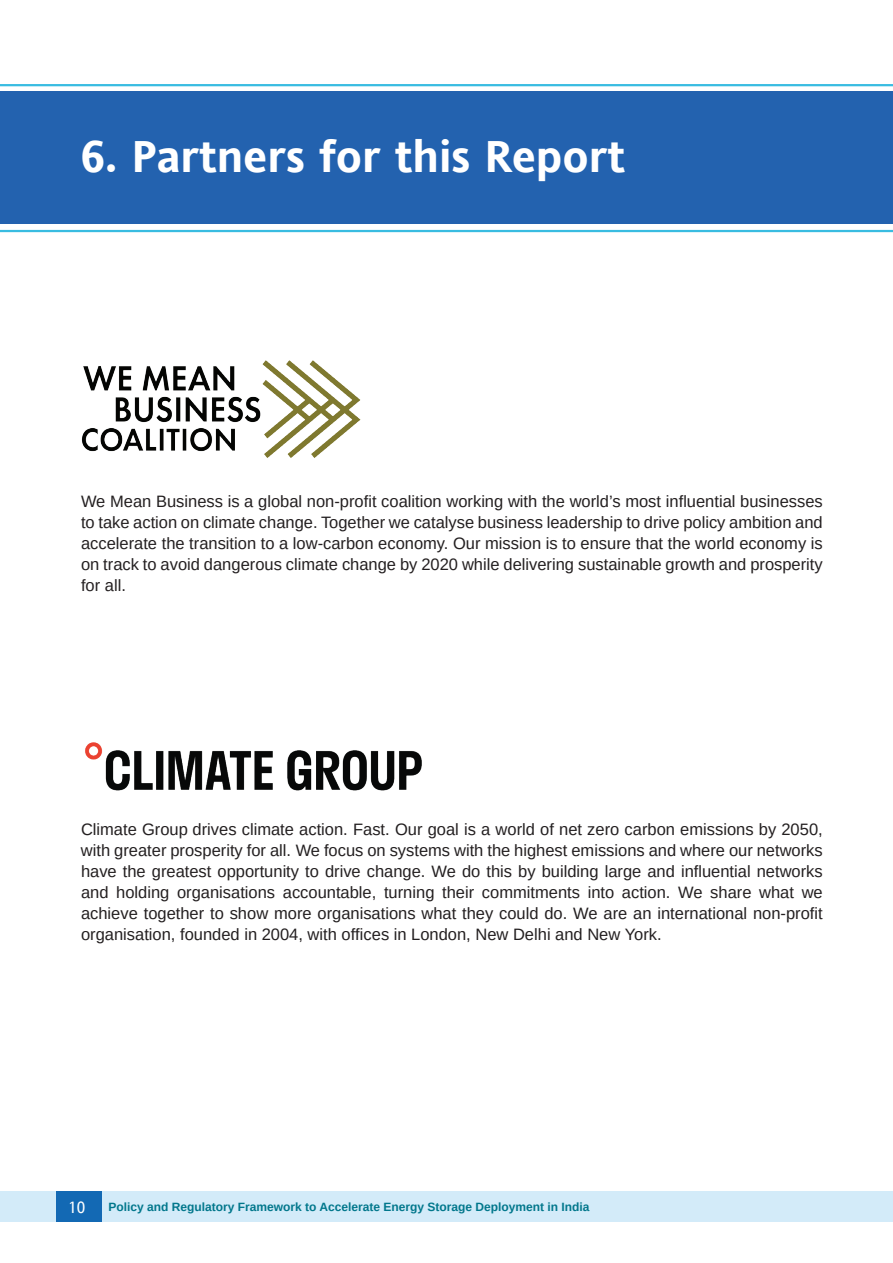
<style>
.page{position:relative;width:893px;height:1263px;background:#fff}
.page>*{position:absolute;margin:0;border:0;box-sizing:border-box;transform-origin:0 0}
.t1{font:700 45px "Andale Sans";color:#fff}
.t2{font:16.5px/21px "Arimo";color:#231f20;text-align:justify}
.t3{font:16.5px "Andale Sans";color:#fff}
.t4{font:700 12px "Arimo";color:#01778c}
</style>
<div class="page">
<div style="left:0;top:1191px;width:893px;height:31px;background:#d3ebf9"></div>
<div style="left:56px;top:1191px;width:45px;height:31px;background:#1369b4"></div>
<div style="left:0;top:92px;width:893px;height:132px;background:#2362af"></div>
<hr style="left:0;top:230px;width:893px;height:2px;background:#39bce1">
<hr style="left:0;top:84px;width:893px;height:2px;background:#39bce1">
<img style="left:81px;top:360px;width:280px;height:98px">
<img style="left:85px;top:742px;width:337px;height:49px">
<h1 class="t1" style="left:81px;top:125px;width:546px">6. Partners for this Report</h1>
<p class="t2" style="left:81px;top:491px;width:743px">We Mean Business is a global non-profit coalition working with the world’s most influential businesses to take action on climate change. Together we catalyse business leadership to drive policy ambition and accelerate the transition to a low-carbon economy. Our mission is to ensure that the world economy is on track to avoid dangerous climate change by 2020 while delivering sustainable growth and prosperity for all.</p>
<p class="t2" style="left:81px;top:819px;width:743px">Climate Group drives climate action. Fast. Our goal is a world of net zero carbon emissions by 2050, with greater prosperity for all. We focus on systems with the highest emissions and where our networks have the greatest opportunity to drive change. We do this by building large and influential networks and holding organisations accountable, turning their commitments into action. We share what we achieve together to show more organisations what they could do. We are an international non-profit organisation, founded in 2004, with offices in London, New Delhi and New York.</p>
<p class="t3" style="left:68px;top:1195px;width:19px">10</p>
<p class="t4" style="left:108px;top:1198px;width:483px">Policy and Regulatory Framework to Accelerate Energy Storage Deployment in India</p>
</div>
